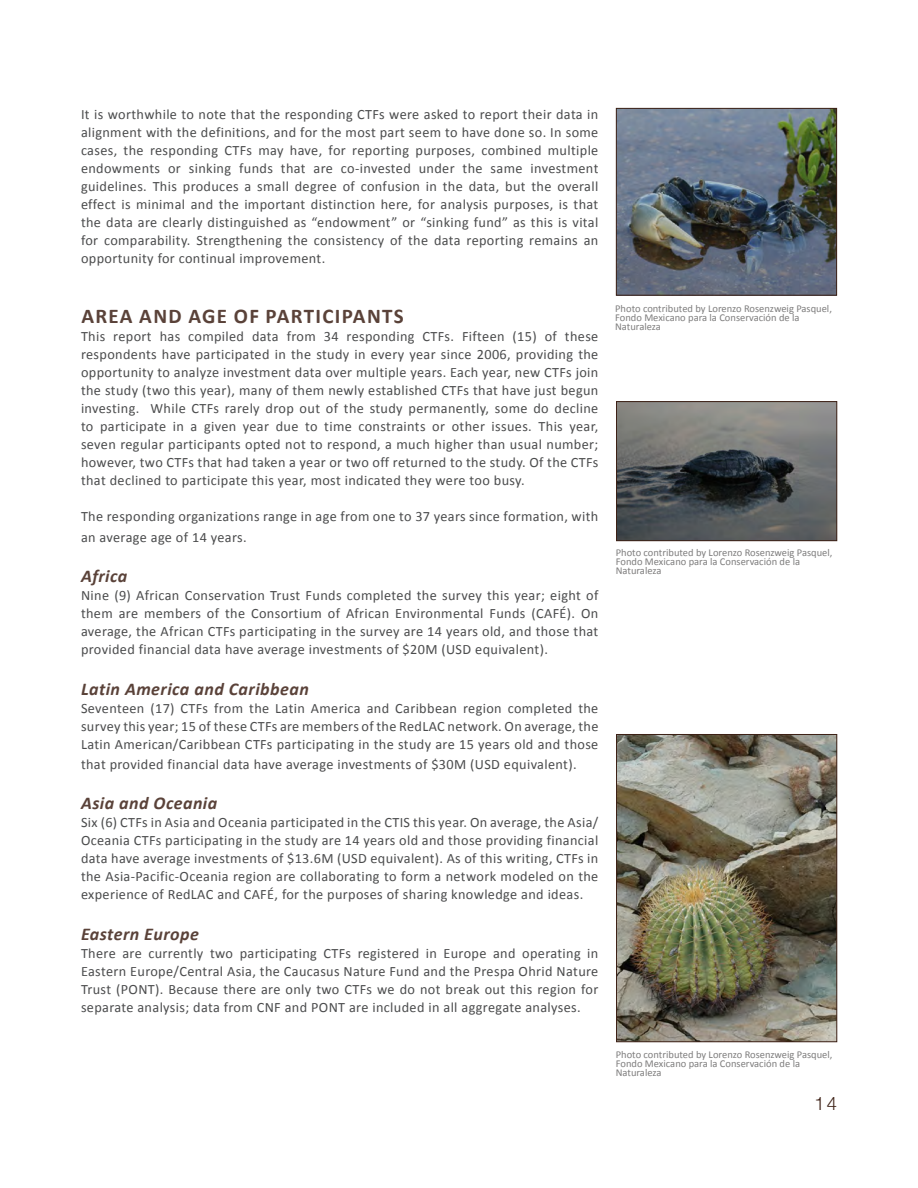
<style>
.page{position:relative;width:918px;height:1188px;background:#fff}
.page>*{position:absolute;margin:0;border:0;box-sizing:border-box;transform-origin:0 0}
.t1{font:700 21px "Calibri";letter-spacing:.065em;color:#5a4239}
.t2{font:300 18.45px "Helvetica Neue";color:#3d2116}
.t3{font:italic 700 18px "Calibri";letter-spacing:.025em;color:#5a4239}
.t4{font:14.25px/18px "Calibri";letter-spacing:.025em;color:#4b4c4d;text-align:justify}
.t5{font:10.5px/9px "Calibri";color:#7e7d7d}
</style>
<div class="page">
<img style="left:618px;top:403px;width:217px;height:136px">
<div style="left:616px;top:401px;width:221px;height:140px;border:1px solid #3d2116"></div>
<img style="left:618px;top:736px;width:217px;height:304px">
<div style="left:616px;top:734px;width:221px;height:308px;border:1px solid #3d2116"></div>
<img style="left:618px;top:110px;width:217px;height:184px">
<div style="left:616px;top:108px;width:221px;height:188px;border:1px solid #3d2116"></div>
<p class="t4" style="left:81px;top:105px;width:519px">It is worthwhile to note that the responding CTFs were asked to report their data in alignment with the definitions, and for the most part seem to have done so. In some cases, the responding CTFs may have, for reporting purposes, combined multiple endowments or sinking funds that are co-invested under the same investment guidelines. This produces a small degree of confusion in the data, but the overall effect is minimal and the important distinction here, for analysis purposes, is that the data are clearly distinguished as “endowment” or “sinking fund” as this is vital for comparability. Strengthening the consistency of the data reporting remains an opportunity for continual improvement.</p>
<p class="t1" style="left:81px;top:303px;width:324px">AREA AND AGE OF PARTICIPANTS</p>
<p class="t4" style="left:81px;top:328px;width:519px">This report has compiled data from 34 responding CTFs. Fifteen (15) of these respondents have participated in the study in every year since 2006, providing the opportunity to analyze investment data over multiple years. Each year, new CTFs join the study (two this year), many of them newly established CTFs that have just begun investing. While CTFs rarely drop out of the study permanently, some do decline to participate in a given year due to time constraints or other issues. This year, seven regular participants opted not to respond, a much higher than usual number; however, two CTFs that had taken a year or two off returned to the study. Of the CTFs that declined to participate this year, most indicated they were too busy.</p>
<p class="t4" style="left:81px;top:507px;width:519px;line-height:20.2px">The responding organizations range in age from one to 37 years since formation, with an average age of 14 years.</p>
<p class="t3" style="left:81px;top:565px;width:48px">Africa</p>
<p class="t4" style="left:81px;top:587px;width:519px">Nine (9) African Conservation Trust Funds completed the survey this year; eight of them are members of the Consortium of African Environmental Funds (CAFÉ). On average, the African CTFs participating in the survey are 14 years old, and those that provided financial data have average investments of $20M (USD equivalent).</p>
<p class="t3" style="left:81px;top:677px;width:229px">Latin America and Caribbean</p>
<p class="t4" style="left:81px;top:699px;width:519px">Seventeen (17) CTFs from the Latin America and Caribbean region completed the survey this year; 15 of these CTFs are members of the RedLAC network. On average, the Latin American/Caribbean CTFs participating in the study are 15 years old and those</p>
<p class="t4" style="left:81px;top:755px;width:497px">that provided financial data have average investments of $30M (USD equivalent).</p>
<p class="t3" style="left:81px;top:792px;width:138px">Asia and Oceania</p>
<p class="t4" style="left:81px;top:814px;width:519px">Six (6) CTFs in Asia and Oceania participated in the CTIS this year. On average, the Asia/ Oceania CTFs participating in the study are 14 years old and those providing financial data have average investments of $13.6M (USD equivalent). As of this writing, CTFs in the Asia-Pacific-Oceania region are collaborating to form a network modeled on the experience of RedLAC and CAFÉ, for the purposes of sharing knowledge and ideas.</p>
<p class="t3" style="left:81px;top:923px;width:119px">Eastern Europe</p>
<p class="t4" style="left:81px;top:944px;width:519px">There are currently two participating CTFs registered in Europe and operating in Eastern Europe/Central Asia, the Caucasus Nature Fund and the Prespa Ohrid Nature Trust (PONT). Because there are only two CTFs we do not break out this region for separate analysis; data from CNF and PONT are included in all aggregate analyses.</p>
<p class="t5" style="left:615px;top:304px;width:218px">Photo contributed by Lorenzo Rosenzweig Pasquel,<br>Fondo Mexicano para la Conservación de la</p>
<p class="t5" style="left:615px;top:322px;width:47px">Naturaleza</p>
<p class="t5" style="left:616px;top:549px;width:218px">Photo contributed by Lorenzo Rosenzweig Pasquel,<br>Fondo Mexicano para la Conservación de la</p>
<p class="t5" style="left:616px;top:567px;width:47px">Naturaleza</p>
<p class="t5" style="left:616px;top:1050px;width:218px">Photo contributed by Lorenzo Rosenzweig Pasquel,<br>Fondo Mexicano para la Conservación de la</p>
<p class="t5" style="left:616px;top:1068px;width:47px">Naturaleza</p>
<p class="t2" style="left:815px;top:1089px;width:24px">14</p>
</div>
